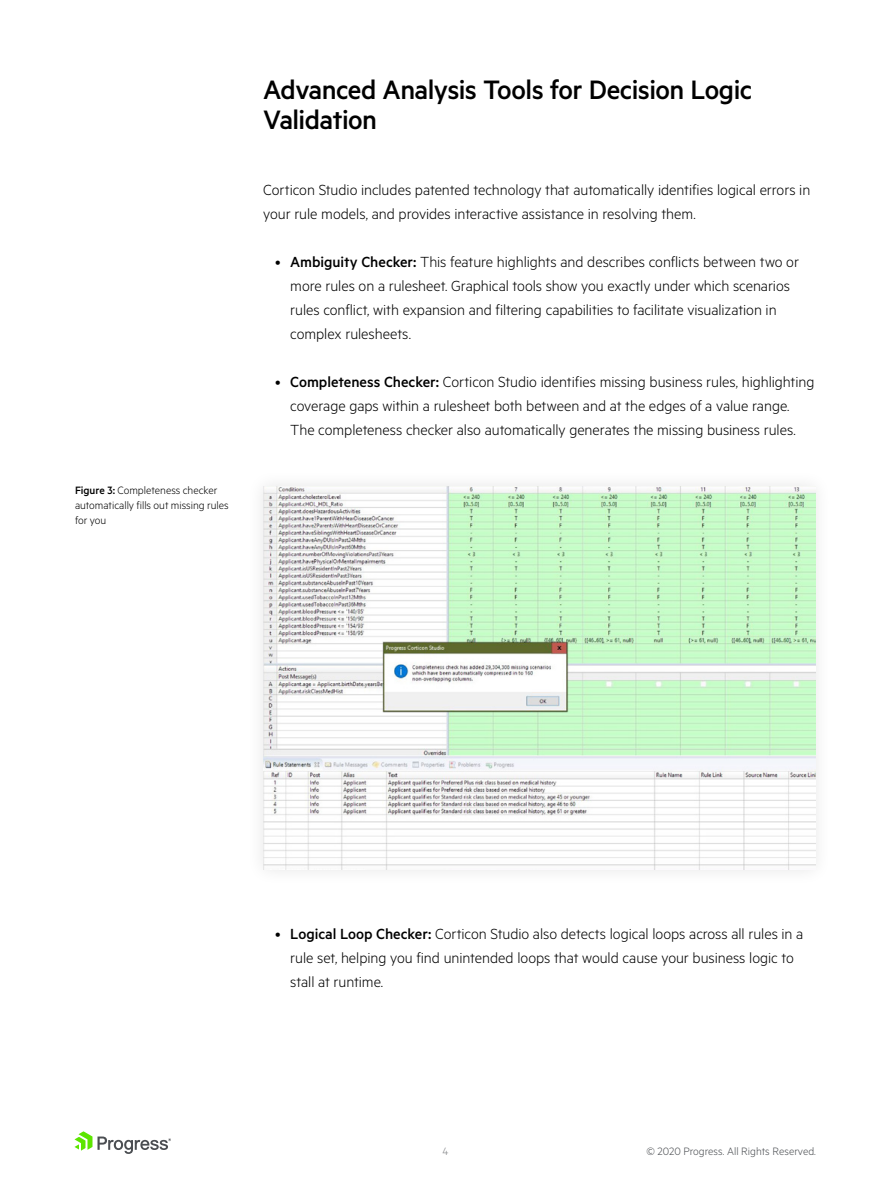
<style>
.page{position:relative;width:891px;height:1188px;background:#fff}
.page>*{position:absolute;margin:0;border:0;box-sizing:border-box;transform-origin:0 0}
.t1{font:500 30px/30px "Metric";letter-spacing:-.02em;color:#000}
.t2{font:300 16.5px/24px "Metric";letter-spacing:-.005em;color:#000}
.t3{font:300 12px/15px "Metric";color:#000}
.t4{font:300 12px "Metric";color:#4b4e52}
.t5{font:300 12px "Metric";color:#818386}
.s1{font-weight:500}
</style>
<div class="page">
<svg style="left:74px;top:1131px;width:97px;height:23px"></svg>
<div style="left:247px;top:469px;width:585px;height:417px;background:#fbfbfb"></div>
<img style="left:263px;top:486px;width:553px;height:383px">
<p class="t3" style="left:75px;top:482px;width:155px"><span class="s1">Figure 3:</span> Completeness checker automatically fills out missing rules for you</p>
<h1 class="t1" style="left:263px;top:74px;width:490px">Advanced Analysis Tools for Decision Logic<br>Validation</h1>
<p class="t2" style="left:263px;top:177px;width:549px">Corticon Studio includes patented technology that automatically identifies logical errors in your rule models, and provides interactive assistance in resolving them.</p>
<p class="t2" style="left:290px;top:249px;width:510px;text-indent:-15px">• <span class="s1">Ambiguity Checker:</span> This feature highlights and describes conflicts between two or more rules on a rulesheet. Graphical tools show you exactly under which scenarios rules conflict, with expansion and filtering capabilities to facilitate visualization in complex rulesheets.</p>
<p class="t2" style="left:275px;top:369px;width:541px;text-align:center">• <span class="s1">Completeness Checker:</span> Corticon Studio identifies missing business rules, highlighting coverage gaps within a rulesheet both between and at the edges of a value range.<br>The completeness checker also automatically generates the missing business rules.</p>
<p class="t2" style="left:290px;top:921px;width:515px;text-indent:-15px">• <span class="s1">Logical Loop Checker:</span> Corticon Studio also detects logical loops across all rules in a rule set, helping you find unintended loops that would cause your business logic to stall at runtime.</p>
<p class="t5" style="left:442px;top:1144px;width:7px">4</p>
<p class="t4" style="left:646px;top:1144px;width:171px">© 2020 Progress. All Rights Reserved.</p>
</div>
